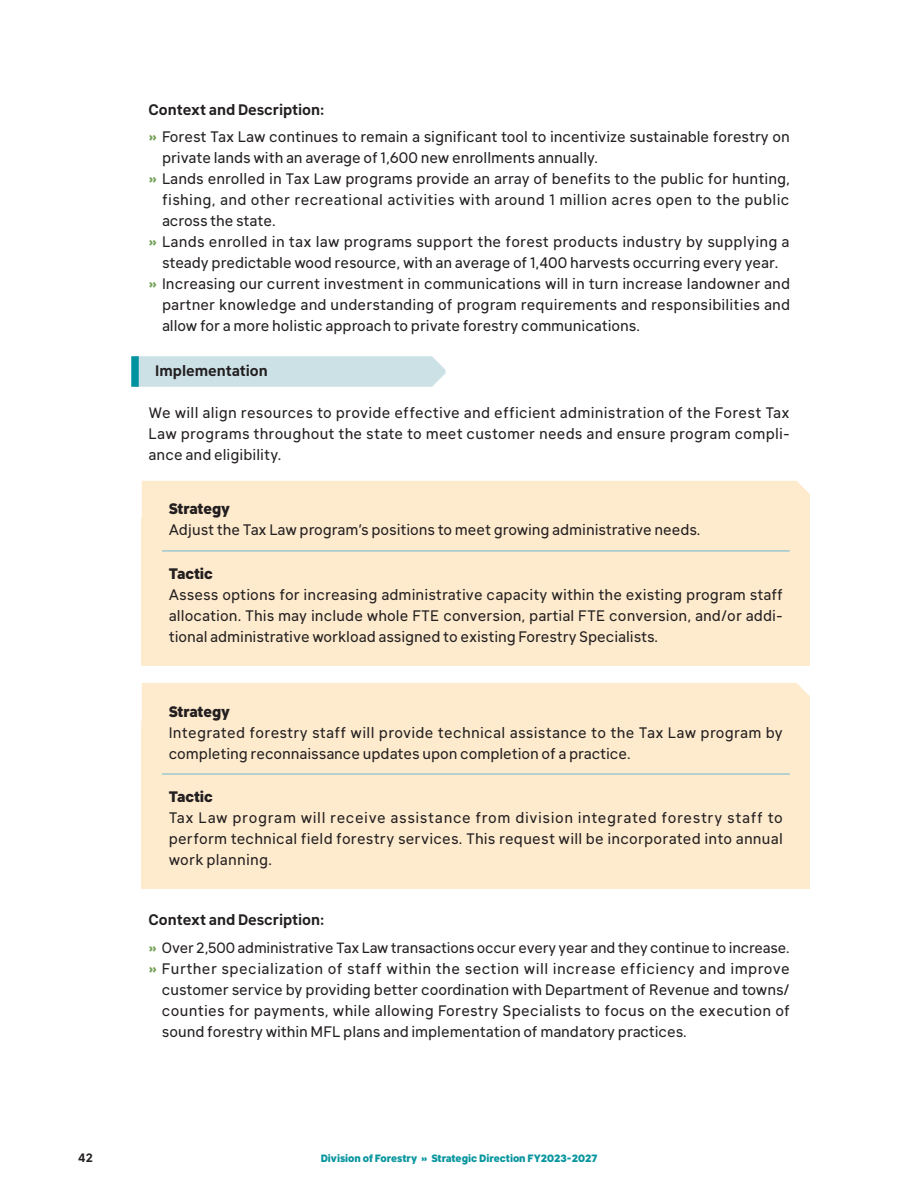
<style>
.page{position:relative;width:918px;height:1188px;background:#fff}
.page>*{position:absolute;margin:0;border:0;box-sizing:border-box;transform-origin:0 0}
.t1{font:15px/21px "Klima";color:#231f20;text-align:justify}
.t2{font:15px "Klima";letter-spacing:.025em;color:#231f20}
.t3{font:15px "Klima";letter-spacing:.02em;color:#231f20}
.t4{font:700 15px "Klima";color:#231f20}
.t5{font:800 15px "Klima";letter-spacing:-.005em;color:#231f20}
.t6{font:14.7px "Klima";letter-spacing:-.005em;color:#231f20}
.t7{font:700 12px "Klima";color:#231f20}
.t8{font:800 10.5px "Klima";color:#09969f}
.s1{font-weight:700}
.s2{font-weight:700;color:#72a055}
</style>
<div class="page">
<svg style="left:139px;top:356px;width:307px;height:31px;background:#cde2e6"></svg>
<div style="left:131px;top:356px;width:8px;height:31px;background:#00929f"></div>
<div style="left:142px;top:481px;width:668px;height:37px;background:#feebce"></div>
<div style="left:142px;top:518px;width:668px;height:41px;background:#feebce"></div>
<div style="left:142px;top:545px;width:668px;height:57px;background:#feebce"></div>
<hr style="left:162px;top:550px;width:628px;height:2px;background:#9dc8d0">
<div style="left:142px;top:583px;width:668px;height:82px;background:#feebce"></div>
<div style="left:142px;top:683px;width:668px;height:38px;background:#feebce"></div>
<div style="left:142px;top:721px;width:668px;height:61px;background:#feebce"></div>
<div style="left:142px;top:768px;width:668px;height:58px;background:#feebce"></div>
<hr style="left:162px;top:773px;width:628px;height:2px;background:#9dc8d0">
<div style="left:142px;top:806px;width:668px;height:83px;background:#feebce"></div>
<p class="t1" style="left:148px;top:94px;width:643px;line-height:27.8px"><span class="s1">Context and Description:<br></span><span class="s2">»</span> Forest Tax Law continues to remain a significant tool to incentivize sustainable forestry on</p>
<p class="t1" style="left:162px;top:146px;width:438px">private lands with an average of 1,600 new enrollments annually.</p>
<p class="t1" style="left:148px;top:167px;width:643px"><span class="s2">»</span> Lands enrolled in Tax Law programs provide an array of benefits to the public for hunting,</p>
<p class="t2" style="left:162px;top:188px;width:629px">fishing, and other recreational activities with around 1 million acres open to the public</p>
<p class="t1" style="left:162px;top:209px;width:115px">across the state.</p>
<p class="t3" style="left:148px;top:230px;width:643px"><span class="s2">»</span> Lands enrolled in tax law programs support the forest products industry by supplying a</p>
<p class="t1" style="left:162px;top:251px;width:618px">steady predictable wood resource, with an average of 1,400 harvests occurring every year.</p>
<p class="t1" style="left:148px;top:272px;width:643px"><span class="s2">»</span> Increasing our current investment in communications will in turn increase landowner and</p>
<p class="t1" style="left:162px;top:293px;width:630px">partner knowledge and understanding of program requirements and responsibilities and</p>
<p class="t1" style="left:162px;top:314px;width:479px">allow for a more holistic approach to private forestry communications.</p>
<p class="t4" style="left:155px;top:358px;width:114px">Implementation</p>
<p class="t1" style="left:148px;top:400px;width:643px">We will align resources to provide effective and efficient administration of the Forest Tax Law programs throughout the state to meet customer needs and ensure program compli&shy;ance and eligibility.</p>
<p class="t5" style="left:169px;top:496px;width:63px">Strategy</p>
<p class="t1" style="left:169px;top:518px;width:533px">Adjust the Tax Law program’s positions to meet growing administrative needs.</p>
<p class="t5" style="left:169px;top:560px;width:46px">Tactic</p>
<p class="t1" style="left:169px;top:582px;width:616px">Assess options for increasing administrative capacity within the existing program staff allocation. This may include whole FTE conversion, partial FTE conversion, and/or addi&shy;tional administrative workload assigned to existing Forestry Specialists.</p>
<p class="t5" style="left:169px;top:698px;width:63px">Strategy</p>
<p class="t1" style="left:169px;top:720px;width:616px">Integrated forestry staff will provide technical assistance to the Tax Law program by completing reconnaissance updates upon completion of a practice.</p>
<p class="t5" style="left:169px;top:783px;width:46px">Tactic</p>
<p class="t1" style="left:169px;top:805px;width:616px">Tax Law program will receive assistance from division integrated forestry staff to perform technical field forestry services. This request will be incorporated into annual work planning.</p>
<p class="t4" style="left:148px;top:906px;width:177px">Context and Description:</p>
<p class="t6" style="left:148px;top:935px;width:643px"><span class="s2">»</span> Over 2,500 administrative Tax Law transactions occur every year and they continue to increase.</p>
<p class="t1" style="left:162px;top:956px;width:629px;text-indent:-14px"><span class="s2">»</span> Further specialization of staff within the section will increase efficiency and improve customer service by providing better coordination with Department of Revenue and towns/ counties for payments, while allowing Forestry Specialists to focus on the execution of sound forestry within MFL plans and implementation of mandatory practices.</p>
<p class="t7" style="left:78px;top:1148px;width:16px">42</p>
<p class="t8" style="left:321px;top:1149px;width:278px">Division of Forestry » Strategic Direction FY2023-2027</p>
</div>
